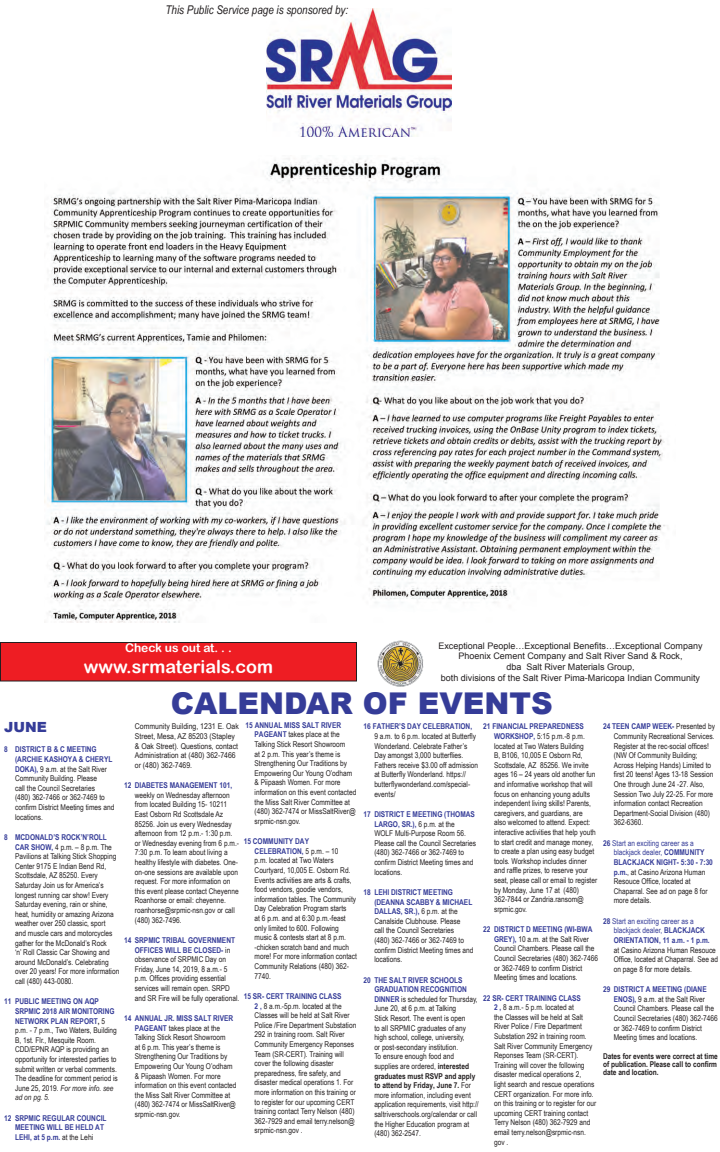
<style>
.page{position:relative;width:720px;height:1152px;background:#fff}
.page>*{position:absolute;margin:0;border:0;box-sizing:border-box;transform-origin:0 0}
.t1{font:900 30px "Arial";color:#353c98}
.t2{font:18px "Arial Rounded MT Bold";color:#fff}
.Calendar{font:900 14px "Arial";color:#353c98}
.t3{font:italic 12px "Arial Narrow";color:#231f20}
.t4{font:12px "Arial Rounded MT Bold";color:#fff}
.t5{font:9px/10.8px "Arial";color:#231f20;text-align:center}
.Calendar-2{font:8px/9.6px "Arial Narrow";color:#231f20}
.Calendar-3{font:8px/9.6px "Arial Narrow";color:#231f20;scale:1.06 1}
.Calendar-4{font:700 8px/8px "Arial Narrow";color:#231f20;text-align:justify}
.Calendar-5{font:700 8px/9.6px "Arial Narrow";color:#353c98}
.s1{font-weight:700;color:#353c98}
.s2{font-weight:700}
.s3{font-style:italic}
.s4{font-weight:400;color:#231f20}
.s5{color:#353c98}
</style>
<div class="page">
<img style="left:267px;top:8px;width:184px;height:129px">
<div style="left:0;top:642px;width:357px;height:39px;background:#ee1d23"></div>
<div style="left:0;top:642px;width:357px;height:40px;border:1px solid #231f20"></div>
<img style="left:378px;top:641px;width:46px;height:46px;border-radius:23px">
<img style="left:44px;top:158px;width:622px;height:464px">
<h3 class="t3" style="left:166px;top:2px;width:184px">This Public Service page is sponsored by:</h3>
<p class="t5" style="left:438px;top:640px;width:266px">Exceptional People…Exceptional Benefits…Exceptional Company Phoenix Cement Company and Salt River Sand &amp; Rock,<br>dba Salt River Materials Group,<br>both divisions of the Salt River Pima-Maricopa Indian Community</p>
<p class="t1" style="left:171px;top:682px;width:384px">CALENDAR OF EVENTS</p>
<h3 class="t4" style="left:125px;top:640px;width:108px">Check us out at. . .</h3>
<h2 class="t2" style="left:84px;top:656px;width:191px">www.srmaterials.com</h2>
<p class="Calendar-2" style="left:255px;top:720px;width:103px;text-indent:-9px"><span class="s1">15 ANNUAL MISS SALT RIVER<br>PAGEANT</span> takes place at the<br>Talking Stick Resort Showroom<br>at 2 p.m. This year’s theme is<br>Strengthening Our Traditions by<br>Empowering Our Young O’odham &amp; Piipaash Women. For more information on this event contacted the Miss Salt River Committee at (480) 362-7474 or MissSaltRiver@ srpmic-nsn.gov.</p>
<p class="Calendar-2" style="left:255px;top:836px;width:104px;text-indent:-11px"><span class="s1">15 COMMUNITY DAY<br>CELEBRATION,</span> 5 p.m. – 10<br>p.m. located at Two Waters<br>Courtyard, 10,005 E. Osborn Rd.<br>Events activities are arts &amp; crafts, food vendors, goodie vendors, information tables. The Community<br>Day Celebration Program starts<br>at 6 p.m. and at 6:30 p.m.-feast only limited to 600. Following music &amp; contests start at 8 p.m. -chicken scratch band and much more! For more information contact<br>Community Relations (480) 362-<br>7740.</p>
<p class="Calendar-2" style="left:255px;top:991px;width:103px;text-indent:-11px"><span class="s1">15 SR- CERT TRAINING CLASS<br>2 ,</span> 8 a.m.-5p.m. located at the<br>Classes will be held at Salt River<br>Police /Fire Department Substation<br>292 in training room. Salt River<br>Community Emergency Reponses<br>Team (SR-CERT). Training will cover the following disaster preparedness, fire safety, and disaster medical operations 1. For more information on this training or to register for our upcoming CERT training contact Terry Nelson (480)<br>362-7929 and email terry.nelson@ srpmic-nsn.gov .</p>
<p class="Calendar" style="left:4px;top:717px;width:44px">JUNE</p>
<p class="Calendar-2" style="left:15px;top:744px;width:101px;text-indent:-11px"><span class="s1">8 DISTRICT B &amp; C MEETING (ARCHIE KASHOYA &amp; CHERYL<br>DOKA),</span> 9 a.m. at the Salt River<br>Community Building. Please<br>call the Council Secretaries<br>(480) 362-7466 or 362-7469 to confirm District Meeting times and locations.</p>
<p class="Calendar-2" style="left:15px;top:832px;width:106px;text-indent:-11px"><span class="s1">8 MCDONALD’S ROCK’N’ROLL<br>CAR SHOW,</span> 4 p.m. – 8 p.m. The<br>Pavilions at Talking Stick Shopping<br>Center 9175 E Indian Bend Rd,<br>Scottsdale, AZ 85250. Every<br>Saturday Join us for America’s longest running car show! Every<br>Saturday evening, rain or shine, heat, humidity or amazing Arizona weather over 250 classic, sport<br>and muscle cars and motorcycles gather for the McDonald’s Rock<br>‘n’ Roll Classic Car Showing and around McDonald’s. Celebrating over 20 years! For more information call (480) 443-0080.</p>
<p class="Calendar-2" style="left:15px;top:996px;width:104px;text-indent:-11px"><span class="s1">11 PUBLIC MEETING ON AQP<br>SRPMIC 2018 AIR MONITORING<br>NETWORK PLAN REPORT</span><span class="s2">,</span> 5 p.m. - 7 p.m., Two Waters, Building<br>B, 1st. Flr., Mesquite Room.<br>CDD/EPNR AQP is providing an opportunity for interested parties to submit written or verbal comments.<br>The deadline for comment period is<br>June 25, 2019. <span class="s3">For more info. see ad on pg. 5.</span></p>
<p class="Calendar-5" style="left:15px;top:1113px;width:93px;text-indent:-11px">12 SRPMIC REGULAR COUNCIL<br>MEETING WILL BE HELD AT<br>LEHI, at 5 p.m. <span class="s4">at the Lehi</span></p>
<p class="Calendar-3" style="left:135px;top:721px;width:100px">Community Building, 1231 E. Oak<br>Street, Mesa, AZ 85203 (Stapley &amp; Oak Street). Questions, contact<br>Administration at (480) 362-7466 or (480) 362-7469.</p>
<p class="Calendar-2" style="left:135px;top:780px;width:106px;text-indent:-11px"><span class="s1">12 DIABETES MANAGEMENT 101, </span>weekly on Wednesday afternoon from located Building 15- 10211<br>East Osborn Rd Scottsdale Az<br>85256. Join us every Wednesday afternoon from 12 p.m.- 1:30 p.m. or Wednesday evening from 6 p.m.-<br>7:30 p.m. To learn about living a healthy lifestyle with diabetes. One&shy;on-one sessions are available upon request. For more information on this event please contact Cheyenne<br>Roanhorse or email: cheyenne. roanhorse@srpmic-nsn.gov or call (480) 362-7496.</p>
<p class="Calendar-2" style="left:135px;top:935px;width:106px;text-indent:-11px"><span class="s1">14 SRPMIC TRIBAL GOVERNMENT<br>OFFICES WILL BE CLOSED-</span> in observance of SRPMIC Day on<br>Friday, June 14, 2019, 8 a.m.- 5 p.m. Offices providing essential services will remain open. SRPD and SR Fire will be fully operational.</p>
<p class="Calendar-2" style="left:135px;top:1013px;width:103px;text-indent:-11px"><span class="s1">14 ANNUAL JR. MISS SALT RIVER<br>PAGEANT</span> takes place at the<br>Talking Stick Resort Showroom<br>at 6 p.m. This year’s theme is<br>Strengthening Our Traditions by<br>Empowering Our Young O’odham &amp; Piipaash Women. For more information on this event contacted the Miss Salt River Committee at (480) 362-7474 or MissSaltRiver@ srpmic-nsn.gov.</p>
<p class="Calendar-2" style="left:494px;top:721px;width:105px;text-indent:-11px"><span class="s1">21 FINANCIAL PREPAREDNESS<br>WORKSHOP,</span> 5:15 p.m.-8 p.m. located at Two Waters Building<br>B, B106, 10,005 E Osborn Rd,<br>Scottsdale, AZ 85256. We invite ages 16 – 24 years old another fun and informative workshop that will focus on enhancing young adults independent living skills! Parents, caregivers, and guardians, are<br>also welcomed to attend. Expect: interactive activities that help youth to start credit and manage money, to create a plan using easy budget tools. Workshop includes dinner and raffle prizes, to reserve your seat, please call or email to register by Monday, June 17 at (480)<br>362-7844 or Zandria.ransom@ srpmic.gov.</p>
<p class="Calendar-2" style="left:494px;top:924px;width:106px;text-indent:-11px"><span class="s1">22 DISTRICT D MEETING (WI-BWA<br>GREY),</span> 10 a.m. at the Salt River<br>Council Chambers. Please call the<br>Council Secretaries (480) 362-7466 or 362-7469 to confirm District<br>Meeting times and locations.</p>
<p class="Calendar-2" style="left:494px;top:993px;width:104px;text-indent:-11px"><span class="s1">22 SR- CERT TRAINING CLASS<br>2 ,</span> 8 a.m.- 5 p.m. located at<br>the Classes will be held at Salt<br>River Police / Fire Department<br>Substation 292 in training room.<br>Salt River Community Emergency<br>Reponses Team (SR-CERT).<br>Training will cover the following disaster medical operations 2,<br>light search and rescue operations<br>CERT organization. For more info. on this training or to register for our upcoming CERT training contact<br>Terry Nelson (480) 362-7929 and email terry.nelson@srpmic-nsn. gov .</p>
<p class="Calendar-2" style="left:614px;top:721px;width:103px;text-indent:-11px"><span class="s1">24 TEEN CAMP WEEK-</span> Presented by<br>Community Recreational Services.<br>Register at the rec-social offices! (NW Of Community Building;<br>Across Helping Hands) Limited to first 20 teens! Ages 13-18 Session<br>One through June 24 -27. Also,<br>Session Two July 22-25. For more information contact Recreation<br>Department-Social Division (480)<br>362-6360.</p>
<p class="Calendar-2" style="left:614px;top:838px;width:101px;text-indent:-11px"><span class="s1">26</span> <span class="s5">Start an exciting career as a blackjack dealer,</span> <span class="s1">COMMUNITY<br>BLACKJACK NIGHT- 5:30 - 7:30 p.m.</span>, at Casino Arizona Human<br>Resouce Office, located at<br>Chaparral. See ad on page 8 for more details.</p>
<p class="Calendar-2" style="left:614px;top:916px;width:106px;text-indent:-11px"><span class="s1">28</span> <span class="s5">Start an exciting career as a blackjack dealer,</span> <span class="s1">BLACKJACK<br>ORIENTATION, 11 a.m. - 1 p.m.<br></span>at Casino Arizona Human Resouce<br>Office, located at Chaparral. See ad on page 8 for more details.</p>
<p class="Calendar-2" style="left:614px;top:984px;width:106px;text-indent:-11px"><span class="s1">29 DISTRICT A MEETING (DIANE<br>ENOS),</span> 9 a.m. at the Salt River<br>Council Chambers. Please call the<br>Council Secretaries (480) 362-7466 or 362-7469 to confirm District<br>Meeting times and locations.</p>
<p class="Calendar-4" style="left:603px;top:1052px;width:116px">Dates for events were correct at time of publication. Please call to confirm date and location.</p>
<p class="Calendar-2" style="left:374px;top:721px;width:105px;text-indent:-11px"><span class="s1">16 FATHER’S DAY CELEBRATION,<br></span>9 a.m. to 6 p.m. located at Butterfly<br>Wonderland. Celebrate Father’s<br>Day amongst 3,000 butterflies.<br>Fathers receive $3.00 off admission at Butterfly Wonderland. https:// butterflywonderland.com/special&shy;events/</p>
<p class="Calendar-2" style="left:374px;top:809px;width:103px;text-indent:-11px"><span class="s1">17 DISTRICT E MEETING (THOMAS<br>LARGO, SR.),</span> 6 p.m. at the<br>WOLF Multi-Purpose Room 56.<br>Please call the Council Secretaries (480) 362-7466 or 362-7469 to confirm District Meeting times and locations.</p>
<p class="Calendar-2" style="left:374px;top:887px;width:101px;text-indent:-11px"><span class="s1">18 LEHI DISTRICT MEETING (DEANNA SCABBY &amp; MICHAEL<br>DALLAS, SR.),</span> 6 p.m. at the<br>Canalside Clubhouse. Please<br>call the Council Secretaries<br>(480) 362-7466 or 362-7469 to confirm District Meeting times and locations.</p>
<p class="Calendar-2" style="left:374px;top:975px;width:106px;text-indent:-11px"><span class="s1">20 THE SALT RIVER SCHOOLS<br>GRADUATION RECOGNITION<br>DINNER</span> is scheduled for Thursday,<br>June 20, at 6 p.m. at Talking<br>Stick Resort. The event is open<br>to all SRPMIC graduates of any high school, college, university,<br>or post-secondary institution.<br>To ensure enough food and supplies are ordered, <span class="s2">interested graduates must RSVP and apply to attend by Friday, June 7.</span> For more information, including event application requirements, visit http:// saltriverschools.org/calendar or call the Higher Education program at (480) 362-2547.</p>
</div>
